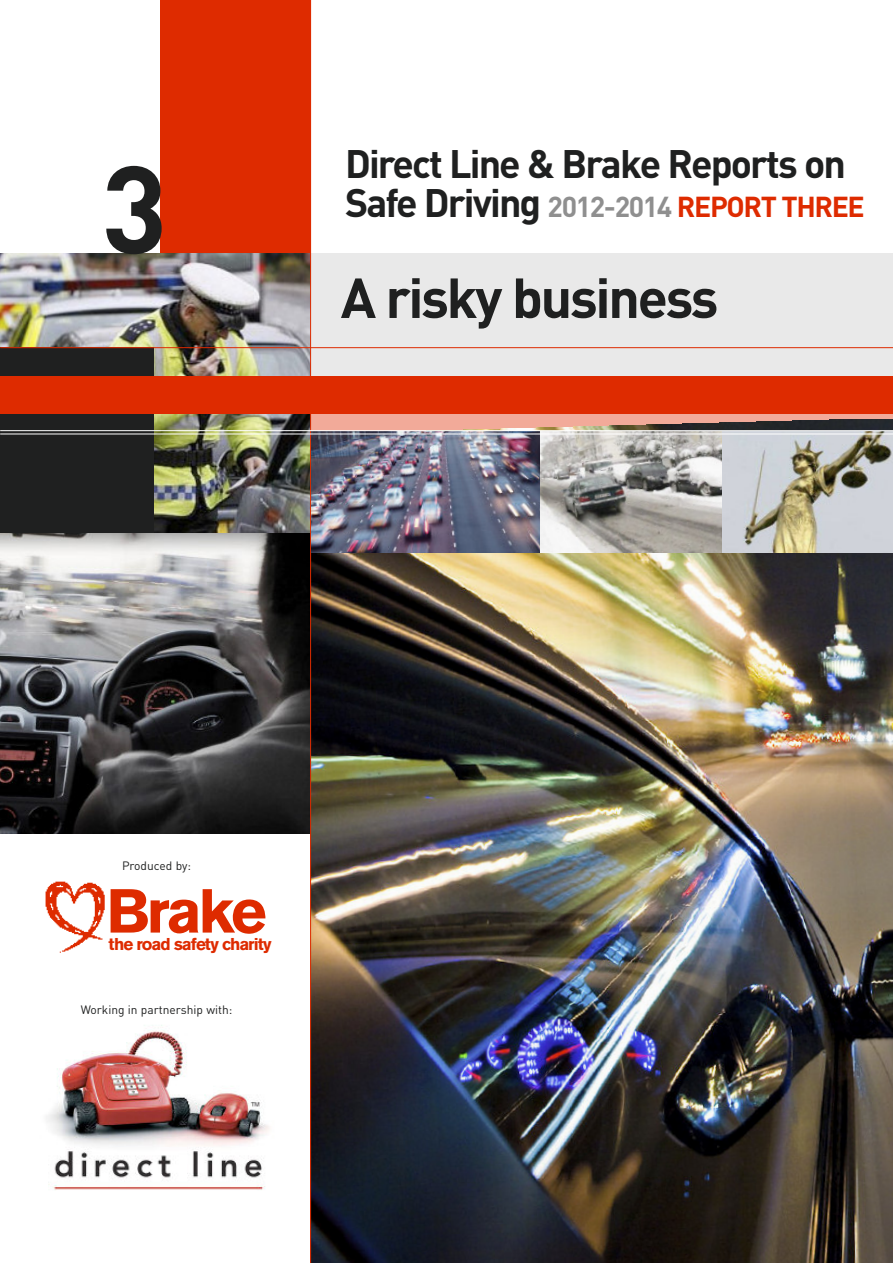
<style>
.page{position:relative;width:893px;height:1263px;background:#fff}
.page>*{position:absolute;margin:0;border:0;box-sizing:border-box;transform-origin:0 0}
.t1{font:700 122.1px "DIN";color:#1f2020}
.t2{font:700 61.5px "Akzidenz Grotesk BQ";letter-spacing:-.055em;color:#de2b00}
.t3{font:700 55.5px "DIN";letter-spacing:-.045em;color:#1f2020}
.t4{font:700 39.3px/39.3px "DIN";letter-spacing:-.05em;color:#1f2020}
.t5{font:700 17.1px "Akzidenz Grotesk BQ";letter-spacing:-.055em;color:#de2b00}
.t6{font:12px "DIN";color:#1f2020}
.s1{font-size:28.5px;color:#8f8f8f}
.s2{font-size:28.5px;color:#de2b00}
</style>
<div class="page">
<div style="left:311px;top:254px;width:582px;height:126px;background:#e9e9e9"></div>
<img style="left:311px;top:419px;width:582px;height:844px">
<img style="left:0;top:533px;width:310px;height:300px">
<img style="left:45px;top:881px;width:60px;height:72px">
<div style="left:160px;top:0;width:150px;height:254px;background:#de2b00"></div>
<img style="left:0;top:253px;width:310px;height:280px">
<div style="left:0;top:348px;width:154px;height:185px;background:#1f2020"></div>
<div style="left:0;top:376px;width:893px;height:38px;background:#de2b00"></div>
<hr style="left:0;top:347px;width:893px;height:1px;background:#de2b00">
<hr style="left:310px;top:0;width:1px;height:1263px;background:#de2b00">
<img style="left:311px;top:431px;width:229px;height:122px">
<img style="left:540px;top:431px;width:183px;height:122px">
<svg style="left:723px;top:431px;width:170px;height:122px;background:#babab2"></svg>
<hr style="left:0;top:434px;width:893px;height:1px;background:#fff">
<hr style="left:0;top:430px;width:893px;height:1px;background:#fff">
<img style="left:46px;top:1025px;width:224px;height:165px">
<h1 class="t1" style="left:101px;top:140px;width:68px">3</h1>
<p class="t4" style="left:345px;top:145px;width:521px">Direct Line &amp; Brake Reports on<br>Safe Driving <span class="s1">2012-2014</span> <span class="s2">REPORT THREE</span></p>
<h3 class="t3" style="left:341px;top:266px;width:379px">A risky business</h3>
<p class="t6" style="left:122px;top:859px;width:71px">Produced by:</p>
<h2 class="t2" style="left:106px;top:877px;width:162px">Brake</h2>
<p class="t5" style="left:109px;top:934px;width:165px">the road safety charity</p>
<p class="t6" style="left:81px;top:1003px;width:153px">Working in partnership with:</p>
</div>
